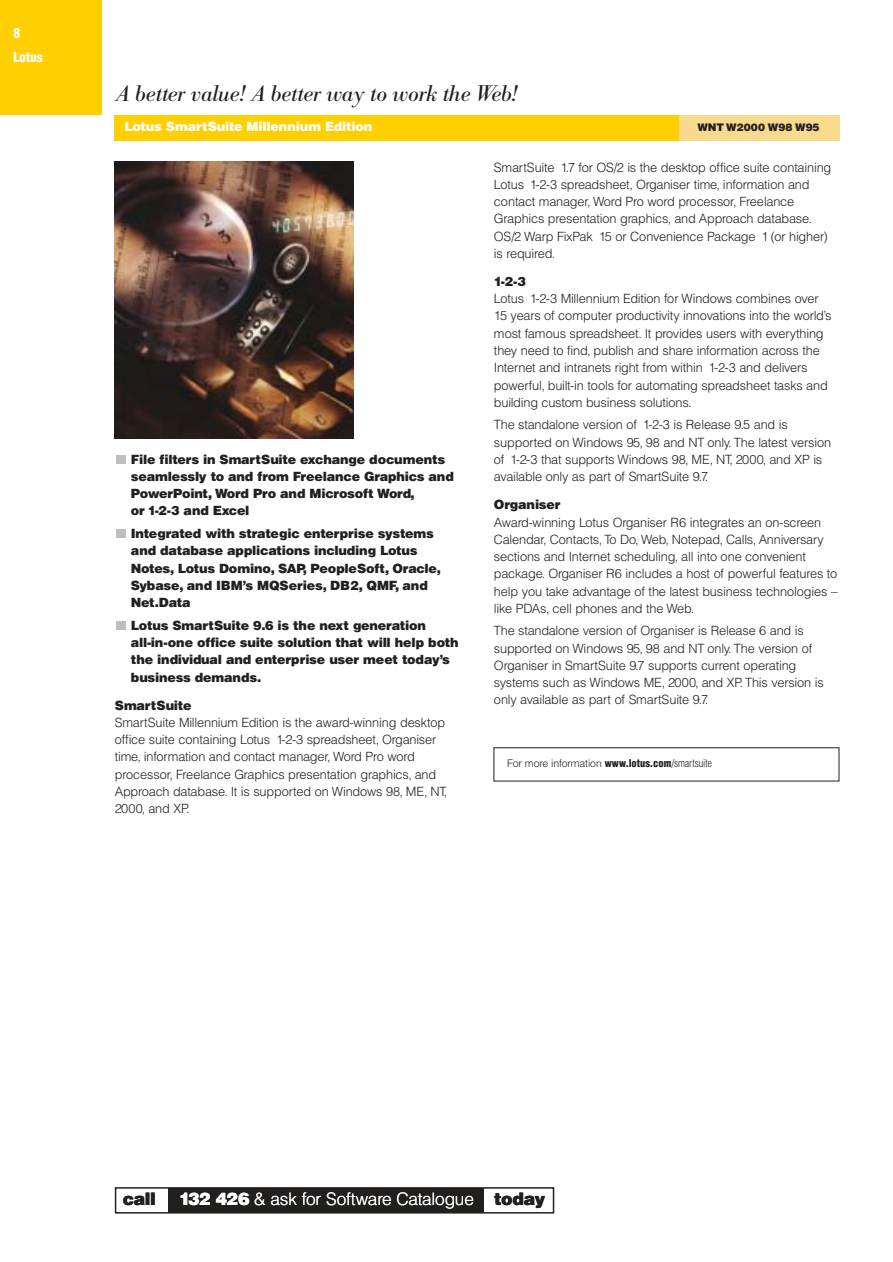
<style>
.page{position:relative;width:893px;height:1262px;background:#fff}
.page>*{position:absolute;margin:0;border:0;box-sizing:border-box;transform-origin:0 0}
.t1{font:italic 22.5px "IBM Bod Apr Nin Six Text";letter-spacing:-.01em;color:#231f1f}
.t2{font:300 17.25px "IBM Hel Apr Nin Six";letter-spacing:-.015em;color:#fff}
.t3{font:900 17.25px "IBM Hel Apr Nin Six";color:#231f1f}
.t4{font:900 condensed 13.5px/24.3px "IBM Hel Apr Nin Six";letter-spacing:-.01em;color:#fff}
.t5{font:300 12.75px/17.2px "IBM Hel Apr Nin Six";letter-spacing:-.015em;color:#231f1f}
.t6{font:900 12.75px/17.2px "IBM Hel Apr Nin Six";letter-spacing:-.015em;color:#231f1f}
.t7{font:900 12.75px "IBM Hel Apr Nin Six";letter-spacing:-.02em;color:#fff}
.t8{font:300 10.5px "IBM Hel Apr Nin Six";letter-spacing:-.01em;color:#231f1f}
.t9{font:900 10.5px "IBM Hel Apr Nin Six";color:#231f1f}
.s1{font-weight:900;font-stretch:condensed}
.s2{font-stretch:condensed}
.s3{font-weight:900}
.s4{font-weight:900;color:#231f1f}
</style>
<div class="page">
<div style="left:0;top:0;width:101px;height:115px;background:#ffcf00"></div>
<div style="left:115px;top:1187px;width:439px;height:26px;border:2px solid #231f1f"></div>
<div style="left:168px;top:1187px;width:316px;height:25px;background:#231f1f"></div>
<div style="left:116px;top:621px;width:10px;height:9px;background:#bcbec0"></div>
<div style="left:116px;top:529px;width:10px;height:9px;background:#bcbec0"></div>
<div style="left:116px;top:455px;width:10px;height:9px;background:#bcbec0"></div>
<div style="left:115px;top:115px;width:581px;height:26px;background:#ffcf00"></div>
<div style="left:679px;top:115px;width:160px;height:26px;background:#f7da8d"></div>
<img style="left:115px;top:161px;width:238px;height:277px">
<div style="left:493px;top:747px;width:346px;height:34px;border:1px solid #231f1f"></div>
<p class="t4" style="left:14px;top:22px;width:31px">8<br>Lotus</p>
<h1 class="t1" style="left:115px;top:85px;width:404px">A better value! A better way to work the Web!</h1>
<p class="t7" style="left:124px;top:122px;width:249px">Lotus SmartSuite Millennium Edition</p>
<p class="t9" style="left:697px;top:124px;width:124px">WNT W2000 W98 W95</p>
<p class="t6" style="left:131px;top:451px;width:324px">File filters in SmartSuite exchange documents seamlessly to and from Freelance Graphics and PowerPoint, Word Pro and Microsoft Word,<br>or 1-2-3 and Excel</p>
<p class="t6" style="left:131px;top:525px;width:311px">Integrated with strategic enterprise systems and database applications including Lotus Notes, Lotus Domino, SAP, PeopleSoft, Oracle, Sybase, and IBM’s MQSeries, DB2, QMF, and Net.Data</p>
<p class="t6" style="left:131px;top:617px;width:329px">Lotus SmartSuite 9.6 is the next generation all-in-one office suite solution that will help both the individual and enterprise user meet today’s business demands.</p>
<p class="t6" style="left:115px;top:697px;width:78px">SmartSuite</p>
<p class="t5" style="left:115px;top:716px;width:334px">SmartSuite Millennium Edition is the award-winning desktop office suite containing Lotus 1-2-3 spreadsheet, Organiser time, information and contact manager, Word Pro word processor, Freelance Graphics presentation graphics, and Approach database. It is supported on Windows 98, ME, NT, 2000, and XP.</p>
<p class="t5" style="left:494px;top:161px;width:339px">SmartSuite 1.7 for OS/2 is the desktop office suite containing Lotus 1-2-3 spreadsheet, Organiser time, information and contact manager, Word Pro word processor, Freelance Graphics presentation graphics, and Approach database.<br>OS/2 Warp FixPak 15 or Convenience Package 1 (or higher) is required.</p>
<p class="t6" style="left:494px;top:273px;width:33px">1-2-3</p>
<p class="t5" style="left:494px;top:292px;width:339px">Lotus 1-2-3 Millennium Edition for Windows combines over 15 years of computer productivity innovations into the world’s most famous spreadsheet. It provides users with everything they need to find, publish and share information across the Internet and intranets right from within 1-2-3 and delivers powerful, built-in tools for automating spreadsheet tasks and building custom business solutions.</p>
<p class="t5" style="left:494px;top:418px;width:339px">The standalone version of 1-2-3 is Release 9.5 and is supported on Windows 95, 98 and NT only. The latest version of 1-2-3 that supports Windows 98, ME, NT, 2000, and XP is available only as part of SmartSuite 9.7.</p>
<p class="t6" style="left:494px;top:497px;width:68px">Organiser</p>
<p class="t5" style="left:494px;top:515px;width:345px">Award-winning Lotus Organiser R6 integrates an on-screen Calendar, Contacts, To Do, Web, Notepad, Calls, Anniversary sections and Internet scheduling, all into one convenient package. Organiser R6 includes a host of powerful features to help you take advantage of the latest business technologies — like PDAs, cell phones and the Web.</p>
<p class="t5" style="left:494px;top:624px;width:331px">The standalone version of Organiser is Release 6 and is supported on Windows 95, 98 and NT only. The version of Organiser in SmartSuite 9.7 supports current operating systems such as Windows ME, 2000, and XP. This version is only available as part of SmartSuite 9.7.</p>
<p class="t8" style="left:507px;top:760px;width:206px">For more information <span class="s1">www.lotus.com</span><span class="s2">/smartsuite</span></p>
<h2 class="t3" style="left:123px;top:1192px;width:35px">call</h2>
<h2 class="t2" style="left:179px;top:1192px;width:368px"><span class="s3">132 426</span> &amp; ask for Software Catalogue <span class="s4">today</span></h2>
</div>
